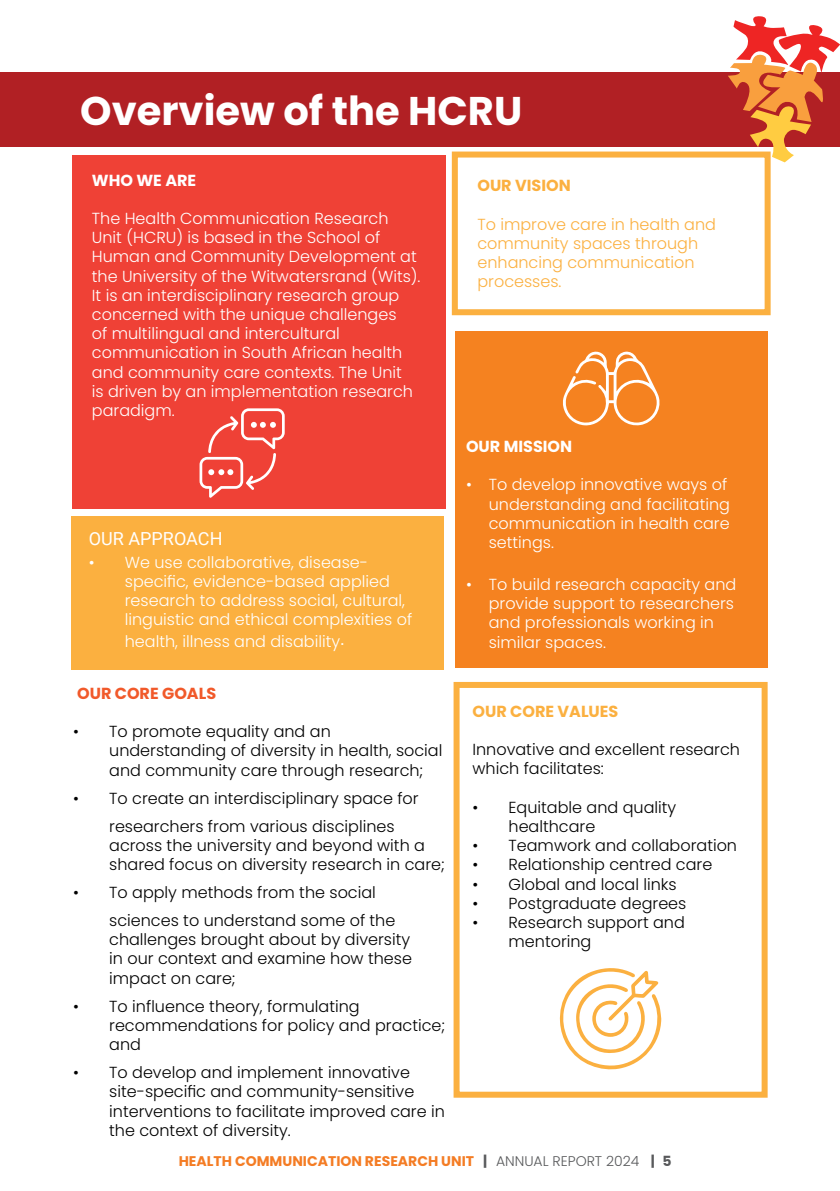
<style>
.page{position:relative;width:840px;height:1191px;background:#fff}
.page>*{position:absolute;margin:0;border:0;box-sizing:border-box;transform-origin:0 0}
.t1{font:700 40px "Poppins";color:#fff}
.t2{font:18px "Roboto";color:#fff}
.t3{font:300 16px/19.2px "Poppins";color:#000101}
.t4{font:300 16px/19.2px "Poppins";color:#fff}
.t5{font:300 16px/19.2px "Poppins";color:#fbb040}
.t6{font:700 16px "Poppins";color:#fbb040}
.t7{font:700 16px "Poppins";color:#fff}
.t8{font:700 16px "Poppins";color:#f1592a}
.t9{font:700 14px "Poppins";color:#f47c24}
.s1{font-family:"Roboto";font-weight:400;font-size:18px}
.s2{color:#58595b}
.s3{font-weight:300;color:#58595b}
</style>
<div class="page">
<div style="left:0;top:72px;width:839px;height:74px;background:#b12024"></div>
<div style="left:451px;top:151px;width:319px;height:164px;border:6px solid #fbb040"></div>
<div style="left:454px;top:332px;width:313px;height:336px;background:#f58220"></div>
<svg style="left:559px;top:968px;width:102px;height:102px"></svg>
<div style="left:72px;top:154px;width:373px;height:354px;background:#ef4136"></div>
<svg style="left:199px;top:408px;width:85px;height:90px"></svg>
<svg style="left:563px;top:351px;width:97px;height:75px"></svg>
<div style="left:453px;top:682px;width:314px;height:415px;border:6px solid #fbb040"></div>
<div style="left:72px;top:516px;width:372px;height:153px;background:#fbb040"></div>
<svg style="left:727px;top:16px;width:112px;height:146px"></svg>
<h1 class="t1" style="left:80px;top:87px;width:443px">Overview of the HCRU</h1>
<p class="t7" style="left:92px;top:171px;width:106px">WHO WE ARE</p>
<p class="t4" style="left:92px;top:209px;width:330px">The Health Communication Research Unit (HCRU) is based in the School of Human and Community Development at the University of the Witwatersrand (Wits).<br>It is an interdisciplinary research group concerned with the unique challenges<br>of multilingual and intercultural communication in South African health and community care contexts. The Unit<br>is driven by an implementation research paradigm.</p>
<p class="t2" style="left:89px;top:525px;width:135px">OUR APPROACH</p>
<p class="t4" style="left:125px;top:552px;width:289px;text-indent:-36px">• We use collaborative, disease&shy;specific, evidence-based applied research to address social, cultural, linguistic and ethical complexities of</p>
<p class="t4" style="left:125px;top:632px;width:221px">health, illness and disability<span class="s1">.</span></p>
<p class="t8" style="left:77px;top:684px;width:140px">OUR CORE GOALS</p>
<p class="t3" style="left:109px;top:722px;width:334px;text-indent:-36px">• To promote equality and an understanding of diversity in health, social and community care through research;</p>
<p class="t3" style="left:109px;top:784px;width:311px;line-height:28px;text-indent:-36px">• To create an interdisciplinary space for researchers from various disciplines</p>
<p class="t3" style="left:109px;top:835px;width:337px">across the university and beyond with a shared focus on diversity research in care;</p>
<p class="t3" style="left:109px;top:878px;width:287px;line-height:28px;text-indent:-36px">• To apply methods from the social sciences to understand some of the</p>
<p class="t3" style="left:109px;top:930px;width:304px;text-align:justify">challenges brought about by diversity in our context and examine how these impact on care;</p>
<p class="t3" style="left:109px;top:996px;width:337px;text-indent:-36px">• To influence theory, formulating recommendations for policy and practice; and</p>
<p class="t3" style="left:109px;top:1063px;width:337px;text-indent:-36px">• To develop and implement innovative site-specific and community-sensitive interventions to facilitate improved care in the context of diversity.</p>
<p class="t6" style="left:477px;top:176px;width:95px">OUR VISION</p>
<p class="t5" style="left:477px;top:214px;width:240px">To improve care in health and community spaces through enhancing communication processes.</p>
<p class="t7" style="left:466px;top:437px;width:108px">OUR MISSION</p>
<p class="t4" style="left:488px;top:475px;width:243px;text-indent:-23px">• To develop innovative ways of understanding and facilitating communication in health care settings.</p>
<p class="t4" style="left:488px;top:575px;width:249px;text-indent:-23px">• To build research capacity and provide support to researchers and professionals working in similar spaces.</p>
<p class="t6" style="left:472px;top:702px;width:147px">OUR CORE VALUES</p>
<p class="t3" style="left:472px;top:740px;width:269px">Innovative and excellent research which facilitates:</p>
<p class="t3" style="left:508px;top:797px;width:169px;text-indent:-36px">• Equitable and quality healthcare</p>
<p class="t3" style="left:472px;top:836px;width:266px">• Teamwork and collaboration</p>
<p class="t3" style="left:472px;top:855px;width:241px">• Relationship centred care</p>
<p class="t3" style="left:472px;top:874px;width:206px">• Global and local links</p>
<p class="t3" style="left:472px;top:893px;width:215px">• Postgraduate degrees</p>
<p class="t3" style="left:508px;top:912px;width:178px;text-indent:-36px">• Research support and mentoring</p>
<p class="t9" style="left:179px;top:1153px;width:494px">HEALTH COMMUNICATION RESEARCH UNIT <span class="s2">|</span> <span class="s3">ANNUAL REPORT 2024</span> <span class="s2">| 5</span></p>
</div>
